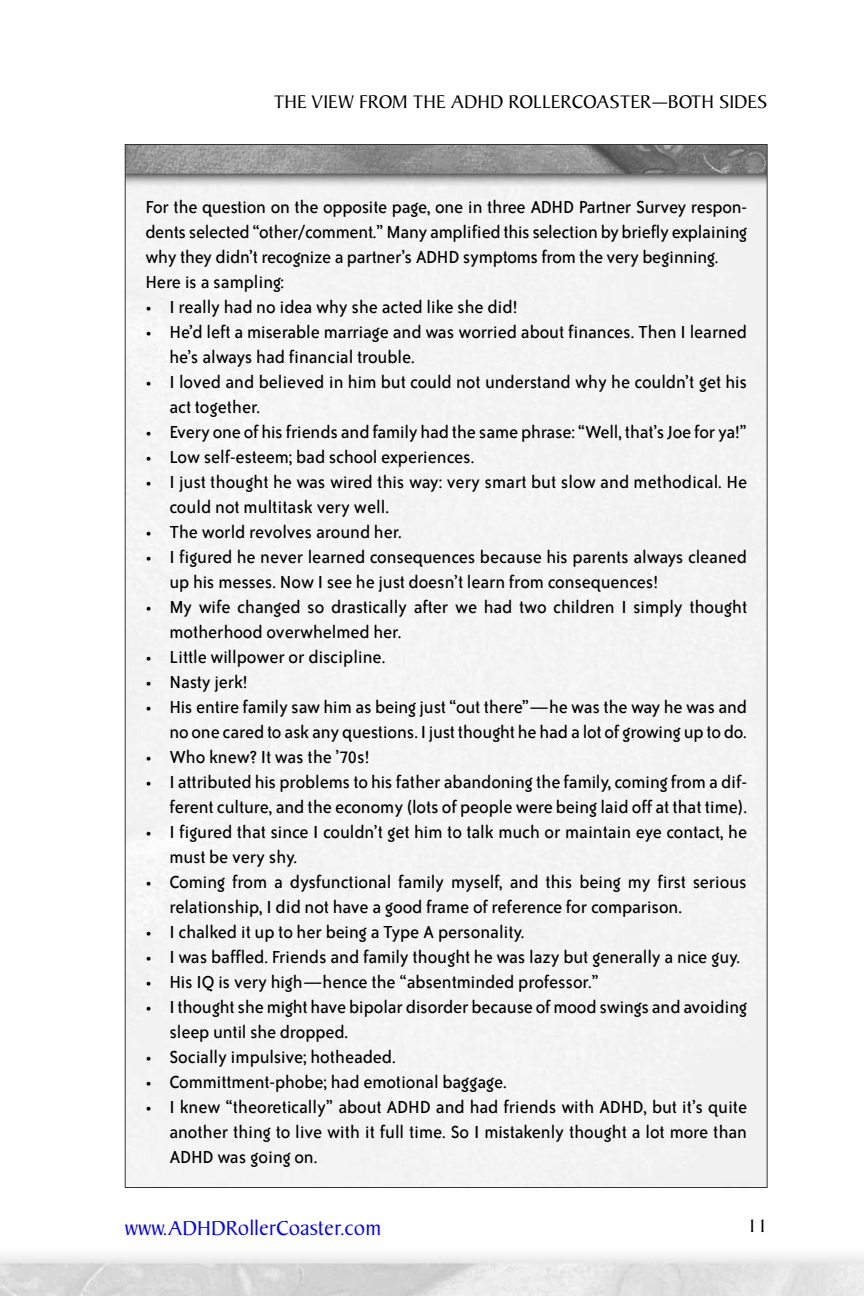
<style>
.page{position:relative;width:864px;height:1296px;background:#fff}
.page>*{position:absolute;margin:0;border:0;box-sizing:border-box;transform-origin:0 0}
.t1{font:22px "Cg Signature Lt";color:#00f}
.t2{font:20px/25px "Bailey Sans ITC";letter-spacing:-.005em;color:#000}
.t3{font:20px "Cg Signature Lt";color:#000}
</style>
<div class="page">
<div style="left:127px;top:146px;width:639px;height:1040px;background:#f4f4f4"></div>
<p class="t3" style="left:274px;top:94px;width:495px">THE VIEW FROM THE ADHD ROLLERCOASTER—BOTH SIDES</p>
<p class="t2" style="left:145px;top:195px;width:603px">For the question on the opposite page, one in three ADHD Partner Survey respon&shy;dents selected “other/comment.” Many amplified this selection by briefly explaining why they didn’t recognize a partner’s ADHD symptoms from the very beginning.<br>Here is a sampling:</p>
<p class="t2" style="left:145px;top:295px;width:374px">• I really had no idea why she acted like she did!</p>
<p class="t2" style="left:169px;top:320px;width:579px;text-indent:-24px">• He’d left a miserable marriage and was worried about finances. Then I learned he’s always had financial trouble.</p>
<p class="t2" style="left:169px;top:370px;width:579px;text-indent:-24px">• I loved and believed in him but could not understand why he couldn’t get his act together.</p>
<p class="t2" style="left:145px;top:420px;width:603px">• Every one of his friends and family had the same phrase: “Well, that’s Joe for ya!”</p>
<p class="t2" style="left:145px;top:445px;width:331px">• Low self-esteem; bad school experiences.</p>
<p class="t2" style="left:169px;top:470px;width:579px;text-indent:-24px">• I just thought he was wired this way: very smart but slow and methodical. He could not multitask very well.</p>
<p class="t2" style="left:145px;top:520px;width:258px">• The world revolves around her.</p>
<p class="t2" style="left:169px;top:545px;width:579px;text-indent:-24px">• I figured he never learned consequences because his parents always cleaned up his messes. Now I see he just doesn’t learn from consequences!</p>
<p class="t2" style="left:169px;top:595px;width:579px;text-indent:-24px">• My wife changed so drastically after we had two children I simply thought motherhood overwhelmed her.</p>
<p class="t2" style="left:145px;top:645px;width:241px">• Little willpower or discipline.</p>
<p class="t2" style="left:145px;top:670px;width:104px">• Nasty jerk!</p>
<p class="t2" style="left:145px;top:695px;width:603px;text-align:right">• His entire family saw him as being just “out there”—he was the way he was and no one cared to ask any questions. I just thought he had a lot of growing up to do.</p>
<p class="t2" style="left:145px;top:745px;width:226px">• Who knew? It was the ’70s!</p>
<p class="t2" style="left:145px;top:770px;width:603px;text-align:right">• I attributed his problems to his father abandoning the family, coming from a dif&shy;ferent culture, and the economy (lots of people were being laid off at that time).</p>
<p class="t2" style="left:169px;top:820px;width:579px;text-indent:-24px">• I figured that since I couldn’t get him to talk much or maintain eye contact, he must be very shy.</p>
<p class="t2" style="left:169px;top:870px;width:579px;text-indent:-24px">• Coming from a dysfunctional family myself, and this being my first serious relationship, I did not have a good frame of reference for comparison.</p>
<p class="t2" style="left:145px;top:920px;width:381px">• I chalked it up to her being a Type A personality.</p>
<p class="t2" style="left:145px;top:945px;width:596px">• I was baffled. Friends and family thought he was lazy but generally a nice guy.</p>
<p class="t2" style="left:145px;top:970px;width:455px">• His IQ is very high—hence the “absentminded professor.”</p>
<p class="t2" style="left:169px;top:995px;width:579px;text-indent:-24px">• I thought she might have bipolar disorder because of mood swings and avoiding sleep until she dropped.</p>
<p class="t2" style="left:145px;top:1045px;width:252px">• Socially impulsive; hotheaded.</p>
<p class="t2" style="left:145px;top:1070px;width:363px">• Committment-phobe; had emotional baggage.</p>
<p class="t2" style="left:169px;top:1095px;width:579px;text-align:justify;text-indent:-24px">• I knew “theoretically” about ADHD and had friends with ADHD, but it’s quite another thing to live with it full time. So I mistakenly thought a lot more than ADHD was going on.</p>
<p class="t1" style="left:125px;top:1219px;width:258px">www.ADHDRollerCoaster.com</p>
<p class="t3" style="left:747px;top:1218px;width:22px">11</p>
</div>
